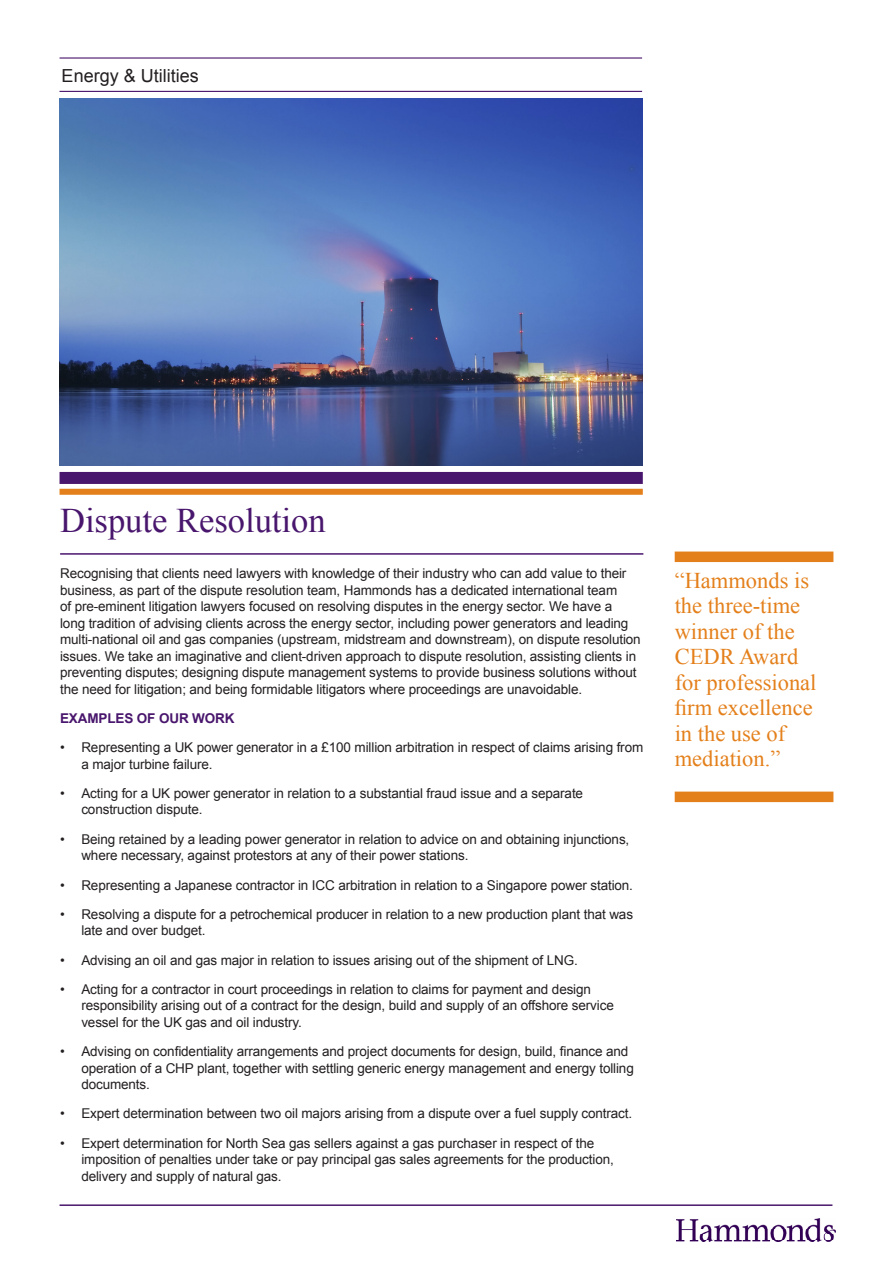
<style>
.page{position:relative;width:893px;height:1263px;background:#fff}
.page>*{position:absolute;margin:0;border:0;box-sizing:border-box;transform-origin:0 0}
.Heading{font:34.5px "Times New Roman";color:#49166d}
.Orange_pull_quotes{font:22.5px/25.5px "Times New Roman";color:#e4801b}
.Department_header{font:18px "Arial";color:#231f20}
.Body{font:13.5px/16.5px "Arial";letter-spacing:-.01em;color:#231f20}
.Body-2{font:700 13.5px "Arial";letter-spacing:-.01em;color:#49166d}
</style>
<div class="page">
<hr style="left:60px;top:91px;width:582px;height:1px;background:#49166d">
<hr style="left:60px;top:57px;width:582px;height:2px;background:#49166d">
<hr style="left:60px;top:1204px;width:772px;height:2px;background:#49166d">
<img style="left:676px;top:1218px;width:160px;height:23px">
<hr style="left:60px;top:553px;width:583px;height:2px;background:#49166d">
<div style="left:60px;top:472px;width:583px;height:12px;background:#49166d"></div>
<div style="left:60px;top:489px;width:583px;height:6px;background:#e4801b"></div>
<img style="left:60px;top:98px;width:583px;height:367px">
<div style="left:675px;top:551px;width:158px;height:11px;background:#e4801b"></div>
<div style="left:675px;top:792px;width:158px;height:10px;background:#e4801b"></div>
<p class="Department_header" style="left:62px;top:65px;width:139px">Energy &amp; Utilities</p>
<p class="Heading" style="left:60px;top:500px;width:267px">Dispute Resolution</p>
<p class="Body" style="left:60px;top:565px;width:582px">Recognising that clients need lawyers with knowledge of their industry who can add value to their business, as part of the dispute resolution team, Hammonds has a dedicated international team<br>of pre-eminent litigation lawyers focused on resolving disputes in the energy sector. We have a<br>long tradition of advising clients across the energy sector, including power generators and leading multi-national oil and gas companies (upstream, midstream and downstream), on dispute resolution issues. We take an imaginative and client-driven approach to dispute resolution, assisting clients in preventing disputes; designing dispute management systems to provide business solutions without the need for litigation; and being formidable litigators where proceedings are unavoidable.</p>
<p class="Body-2" style="left:60px;top:711px;width:176px">EXAMPLES OF OUR WORK</p>
<p class="Body" style="left:81px;top:739px;width:563px;text-indent:-21px">• Representing a UK power generator in a £100 million arbitration in respect of claims arising from a major turbine failure.</p>
<p class="Body" style="left:81px;top:785px;width:503px;text-indent:-21px">• Acting for a UK power generator in relation to a substantial fraud issue and a separate construction dispute.</p>
<p class="Body" style="left:81px;top:831px;width:549px;text-indent:-21px">• Being retained by a leading power generator in relation to advice on and obtaining injunctions, where necessary, against protestors at any of their power stations.</p>
<p class="Body" style="left:60px;top:876px;width:574px">• Representing a Japanese contractor in ICC arbitration in relation to a Singapore power station.</p>
<p class="Body" style="left:81px;top:906px;width:553px;text-indent:-21px">• Resolving a dispute for a petrochemical producer in relation to a new production plant that was late and over budget.</p>
<p class="Body" style="left:60px;top:951px;width:519px">• Advising an oil and gas major in relation to issues arising out of the shipment of LNG.</p>
<p class="Body" style="left:81px;top:981px;width:534px;text-indent:-21px">• Acting for a contractor in court proceedings in relation to claims for payment and design responsibility arising out of a contract for the design, build and supply of an offshore service vessel for the UK gas and oil industry.</p>
<p class="Body" style="left:81px;top:1043px;width:554px;text-indent:-21px">• Advising on confidentiality arrangements and project documents for design, build, finance and operation of a CHP plant, together with settling generic energy management and energy tolling documents.</p>
<p class="Body" style="left:60px;top:1105px;width:574px">• Expert determination between two oil majors arising from a dispute over a fuel supply contract.</p>
<p class="Body" style="left:81px;top:1134px;width:534px;text-indent:-21px">• Expert determination for North Sea gas sellers against a gas purchaser in respect of the imposition of penalties under take or pay principal gas sales agreements for the production, delivery and supply of natural gas.</p>
<p class="Orange_pull_quotes" style="left:675px;top:567px;width:143px">“Hammonds is the three-time winner of the<br>CEDR Award for professional firm excellence in the use of mediation.”</p>
</div>
